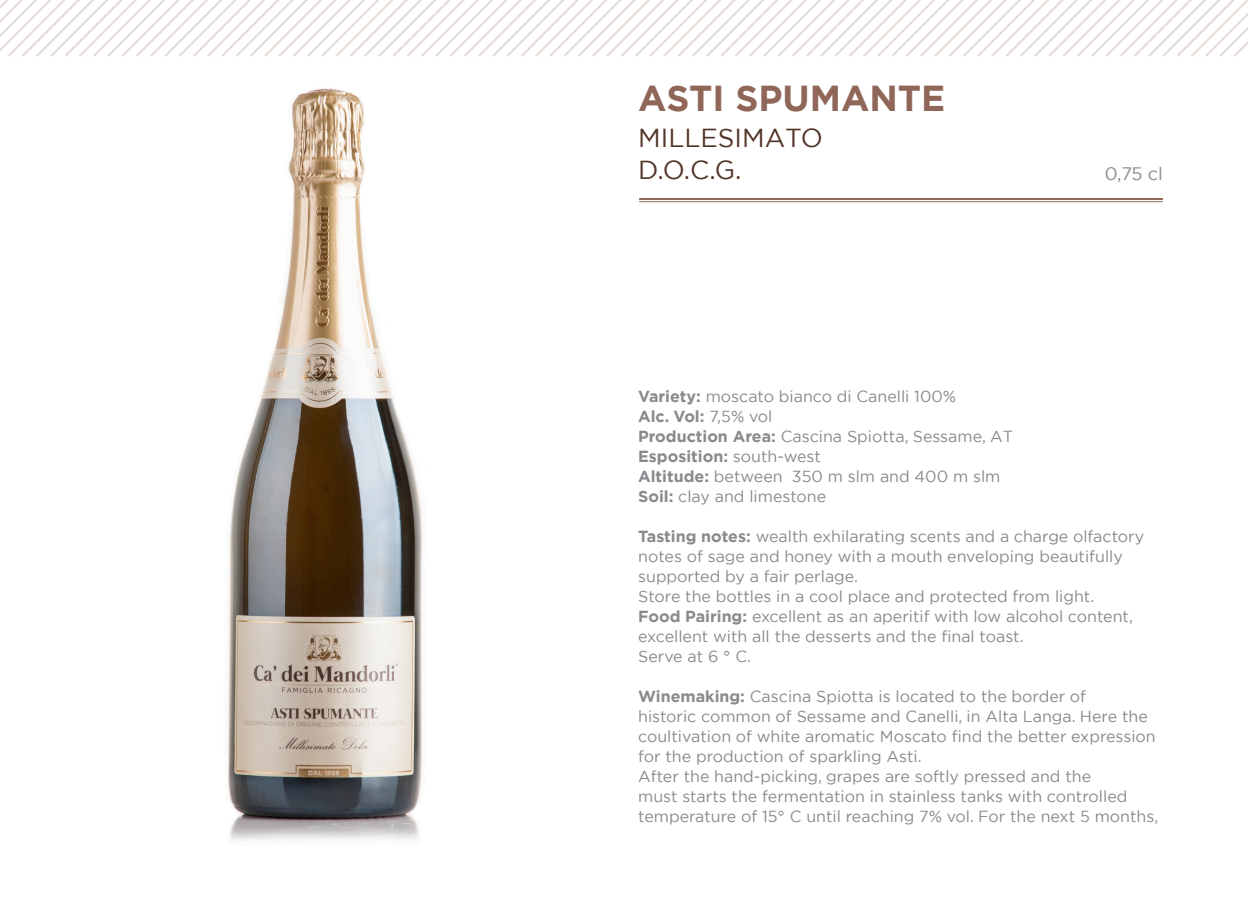
<style>
.page{position:relative;width:1248px;height:908px;background:#fff}
.page>*{position:absolute;margin:0;border:0;box-sizing:border-box;transform-origin:0 0}
.t1{font:700 36px "Gotham";color:#906658}
.t2{font:26px "Gotham";color:#523528}
.t3{font:18px "Gotham";color:#8a8a8e}
.t4{font:16px/20px "Gotham";color:#8a8a8e}
.t5{font:700 16px "Gotham";color:#8a8a8e}
.s1{font-weight:700}
.s2{font-weight:400}
</style>
<div class="page">
<svg style="left:0;top:0;width:1247px;height:57px"></svg>
<img style="left:227px;top:88px;width:196px;height:753px">
<hr style="left:639px;top:198px;width:523px;height:2px;background:#906658">
<hr style="left:639px;top:201px;width:523px;height:1px;background:#906658">
<p class="t1" style="left:638px;top:75px;width:309px">ASTI SPUMANTE</p>
<p class="t2" style="left:638px;top:121px;width:186px">MILLESIMATO</p>
<p class="t2" style="left:638px;top:153px;width:105px">D.O.C.G.</p>
<p class="t3" style="left:1104px;top:162px;width:60px">0,75 cl</p>
<p class="t4" style="left:638px;top:385px;width:319px"><span class="s1">Variety:</span> moscato bianco di Canelli 100%</p>
<p class="t5" style="left:638px;top:405px;width:136px">Alc. Vol: <span class="s2">7,5% vol</span></p>
<p class="t4" style="left:638px;top:425px;width:376px"><span class="s1">Production Area:</span> Cascina Spiotta, Sessame, AT</p>
<p class="t5" style="left:638px;top:445px;width:184px">Esposition: <span class="s2">south-west</span></p>
<p class="t4" style="left:638px;top:465px;width:364px"><span class="s1">Altitude:</span> between 350 m slm and 400 m slm</p>
<p class="t4" style="left:638px;top:485px;width:189px"><span class="s1">Soil:</span> clay and limestone</p>
<p class="t4" style="left:638px;top:525px;width:507px"><span class="s1">Tasting notes:</span> wealth exhilarating scents and a charge olfactory notes of sage and honey with a mouth enveloping beautifully supported by a fair perlage.</p>
<p class="t4" style="left:638px;top:585px;width:457px">Store the bottles in a cool place and protected from light.</p>
<p class="t4" style="left:638px;top:605px;width:496px"><span class="s1">Food Pairing:</span> excellent as an aperitif with low alcohol content, excellent with all the desserts and the final toast.</p>
<p class="t4" style="left:638px;top:645px;width:114px">Serve at 6 ° C.</p>
<p class="t4" style="left:638px;top:685px;width:519px"><span class="s1">Winemaking:</span> Cascina Spiotta is located to the border of<br>historic common of Sessame and Canelli, in Alta Langa. Here the coultivation of white aromatic Moscato find the better expression for the production of sparkling Asti.</p>
<p class="t4" style="left:638px;top:765px;width:521px">After the hand-picking, grapes are softly pressed and the<br>must starts the fermentation in stainless tanks with controlled temperature of 15° C until reaching 7% vol. For the next 5 months,</p>
</div>
